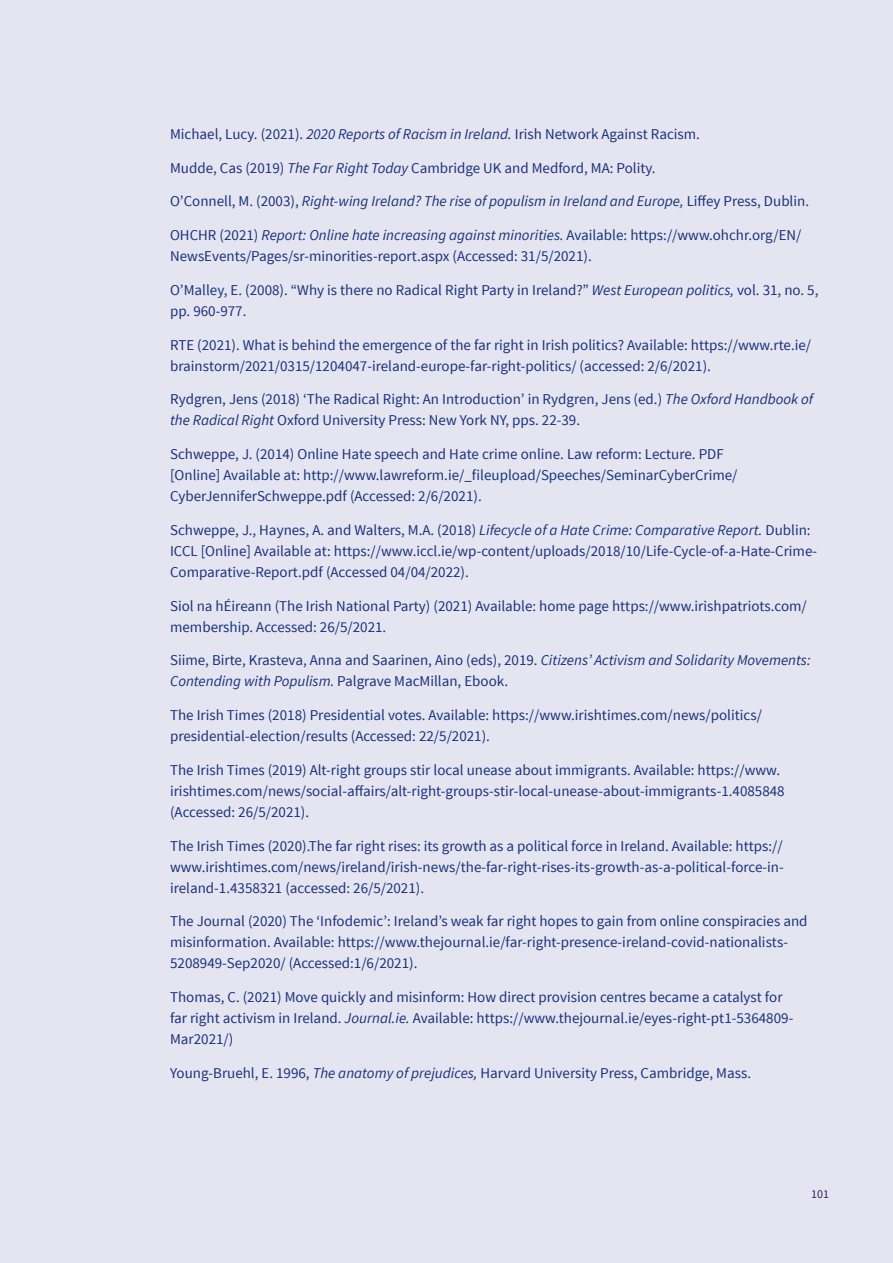
<style>
.page{position:relative;width:893px;height:1263px;background:#e5e5f2}
.page>*{position:absolute;margin:0;border:0;box-sizing:border-box;transform-origin:0 0}
.t1{font:15px/21px "Source Sans Pro";color:#193278}
.t2{font:italic 15px "Source Sans Pro";color:#193278}
.t3{font:12px "Source Sans Pro";color:#481d6d}
.s1{font-style:italic}
.s2{font-style:normal}
</style>
<div class="page">
<p class="t1" style="left:170px;top:124px;width:531px">Michael, Lucy. (2021). <span class="s1">2020 Reports of Racism in Ireland.</span> Irish Network Against Racism.</p>
<p class="t1" style="left:170px;top:157px;width:487px">Mudde, Cas (2019) <span class="s1">The Far Right Today</span> Cambridge UK and Medford, MA: Polity.</p>
<p class="t2" style="left:170px;top:192px;width:640px"><span class="s2">O’Connell, M. (2003),</span> Right-wing Ireland? The rise of populism in Ireland and Europe, <span class="s2">Liffey Press, Dublin.</span></p>
<p class="t1" style="left:170px;top:225px;width:633px">OHCHR (2021) <span class="s1">Report: Online hate increasing against minorities.</span> Available: https://www.ohchr.org/EN/<br>NewsEvents/Pages/sr-minorities-report.aspx (Accessed: 31/5/2021).</p>
<p class="t1" style="left:170px;top:280px;width:650px">O’Malley, E. (2008). “Why is there no Radical Right Party in Ireland?” <span class="s1">West European politics,</span> vol. 31, no. 5, pp. 960-977.</p>
<p class="t1" style="left:170px;top:334px;width:642px">RTE (2021). What is behind the emergence of the far right in Irish politics? Available: https://www.rte.ie/ brainstorm/2021/0315/1204047-ireland-europe-far-right-politics/ (accessed: 2/6/2021).</p>
<p class="t1" style="left:170px;top:389px;width:645px">Rydgren, Jens (2018) ‘The Radical Right: An Introduction’ in Rydgren, Jens (ed.) <span class="s1">The Oxford Handbook of the Radical Right</span> Oxford University Press: New York NY, pps. 22-39.</p>
<p class="t1" style="left:170px;top:444px;width:569px">Schweppe, J. (2014) Online Hate speech and Hate crime online. Law reform: Lecture. PDF [Online] Available at: http://www.lawreform.ie/_fileupload/Speeches/SeminarCyberCrime/<br>CyberJenniferSchweppe.pdf (Accessed: 2/6/2021).</p>
<p class="t1" style="left:170px;top:520px;width:649px">Schweppe, J., Haynes, A. and Walters, M.A. (2018) <span class="s1">Lifecycle of a Hate Crime: Comparative Report.</span> Dublin:<br>ICCL [Online] Available at: https://www.iccl.ie/wp-content/uploads/2018/10/Life-Cycle-of-a-Hate-Crime-<br>Comparative-Report.pdf (Accessed 04/04/2022).</p>
<p class="t1" style="left:170px;top:595px;width:638px">Siol na hÉireann (The Irish National Party) (2021) Available: home page https://www.irishpatriots.com/ membership. Accessed: 26/5/2021.</p>
<p class="t1" style="left:170px;top:650px;width:642px">Siime, Birte, Krasteva, Anna and Saarinen, Aino (eds), 2019. <span class="s1">Citizens’ Activism and Solidarity Movements:<br>Contending with Populism.</span> Palgrave MacMillan, Ebook.</p>
<p class="t1" style="left:170px;top:705px;width:593px">The Irish Times (2018) Presidential votes. Available: https://www.irishtimes.com/news/politics/ presidential-election/results (Accessed: 22/5/2021).</p>
<p class="t1" style="left:170px;top:760px;width:616px">The Irish Times (2019) Alt-right groups stir local unease about immigrants. Available: https://www. irishtimes.com/news/social-affairs/alt-right-groups-stir-local-unease-about-immigrants-1.4085848 (Accessed: 26/5/2021).</p>
<p class="t1" style="left:170px;top:835px;width:615px;text-align:justify">The Irish Times (2020).The far right rises: its growth as a political force in Ireland. Available: https:// www.irishtimes.com/news/ireland/irish-news/the-far-right-rises-its-growth-as-a-political-force-in&shy;ireland-1.4358321 (accessed: 26/5/2021).</p>
<p class="t1" style="left:170px;top:911px;width:639px">The Journal (2020) The ‘Infodemic’: Ireland’s weak far right hopes to gain from online conspiracies and misinformation. Available: https://www.thejournal.ie/far-right-presence-ireland-covid-nationalists-<br>5208949-Sep2020/ (Accessed:1/6/2021).</p>
<p class="t1" style="left:170px;top:987px;width:625px">Thomas, C. (2021) Move quickly and misinform: How direct provision centres became a catalyst for far right activism in Ireland. <span class="s1">Journal.ie.</span> Available: https://www.thejournal.ie/eyes-right-pt1-5364809-<br>Mar2021/)</p>
<p class="t1" style="left:170px;top:1063px;width:582px">Young-Bruehl, E. 1996, <span class="s1">The anatomy of prejudices,</span> Harvard University Press, Cambridge, Mass.</p>
<p class="t3" style="left:811px;top:1187px;width:19px">101</p>
</div>
